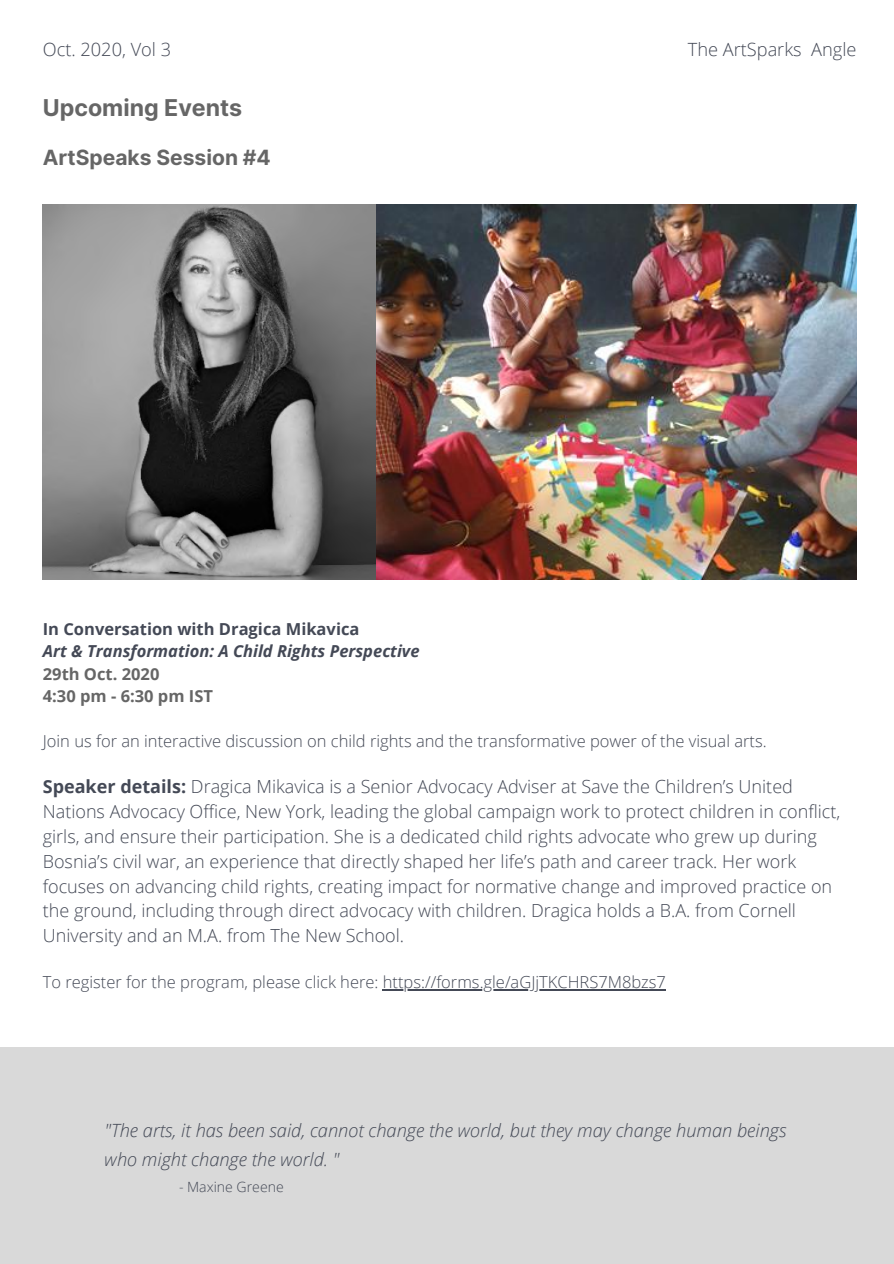
<style>
.page{position:relative;width:894px;height:1264px;background:#fff}
.page>*{position:absolute;margin:0;border:0;box-sizing:border-box;transform-origin:0 0}
.t1{font:700 23.25px "Inter";color:#666}
.t2{font:700 21px "Inter";color:#666}
.t3{font:italic 300 18.15px/29.2px "Open Sans";color:#444956}
.t4{font:300 18.15px "Open Sans";color:#444956}
.t5{font:300 18px/24.8px "Open Sans";color:#444956}
.t6{font:300 16.5px "Open Sans";color:#444956}
.t7{font:italic 700 16.5px "Open Sans";color:#444956}
.t8{font:700 16.5px "Open Sans";color:#444956}
.t9{font:700 16.5px/22.5px "Open Sans";color:#666}
.t10{font:300 14.1px "Open Sans";color:#444956}
.s1{font-weight:700}
</style>
<div class="page">
<img style="left:43px;top:205px;width:813px;height:375px">
<hr style="left:383px;top:989px;width:282px;height:1px;background:#444956">
<div style="left:0;top:1047px;width:893px;height:216px;background:#d9d9d9"></div>
<p class="t4" style="left:43px;top:36px;width:130px">Oct. 2020, Vol 3</p>
<p class="t4" style="left:687px;top:36px;width:170px">The ArtSparks Angle</p>
<p class="t1" style="left:43px;top:93px;width:201px">Upcoming Events</p>
<p class="t2" style="left:43px;top:145px;width:229px">ArtSpeaks Session #4</p>
<p class="t8" style="left:43px;top:617px;width:318px">In Conversation with Dragica Mikavica</p>
<p class="t7" style="left:43px;top:639px;width:378px">Art &amp; Transformation: A Child Rights Perspective</p>
<p class="t9" style="left:43px;top:662px;width:172px">29th Oct. 2020<br>4:30 pm - 6:30 pm IST</p>
<p class="t6" style="left:43px;top:729px;width:725px">Join us for an interactive discussion on child rights and the transformative power of the visual arts.</p>
<p class="t5" style="left:43px;top:774px;width:798px"><span class="s1">Speaker details:</span> Dragica Mikavica is a Senior Advocacy Adviser at Save the Children’s United Nations Advocacy Office, New York, leading the global campaign work to protect children in conflict, girls, and ensure their participation. She is a dedicated child rights advocate who grew up during Bosnia’s civil war, an experience that directly shaped her life’s path and career track. Her work focuses on advancing child rights, creating impact for normative change and improved practice on the ground, including through direct advocacy with children. Dragica holds a B.A. from Cornell University and an M.A. from The New School.</p>
<p class="t6" style="left:43px;top:970px;width:624px">To register for the program, please click here: https://forms.gle/aGJjTKCHRS7M8bzs7</p>
<p class="t3" style="left:105px;top:1114px;width:683px">"The arts, it has been said, cannot change the world, but they may change human beings who might change the world. "</p>
<p class="t10" style="left:179px;top:1177px;width:106px">- Maxine Greene</p>
</div>
